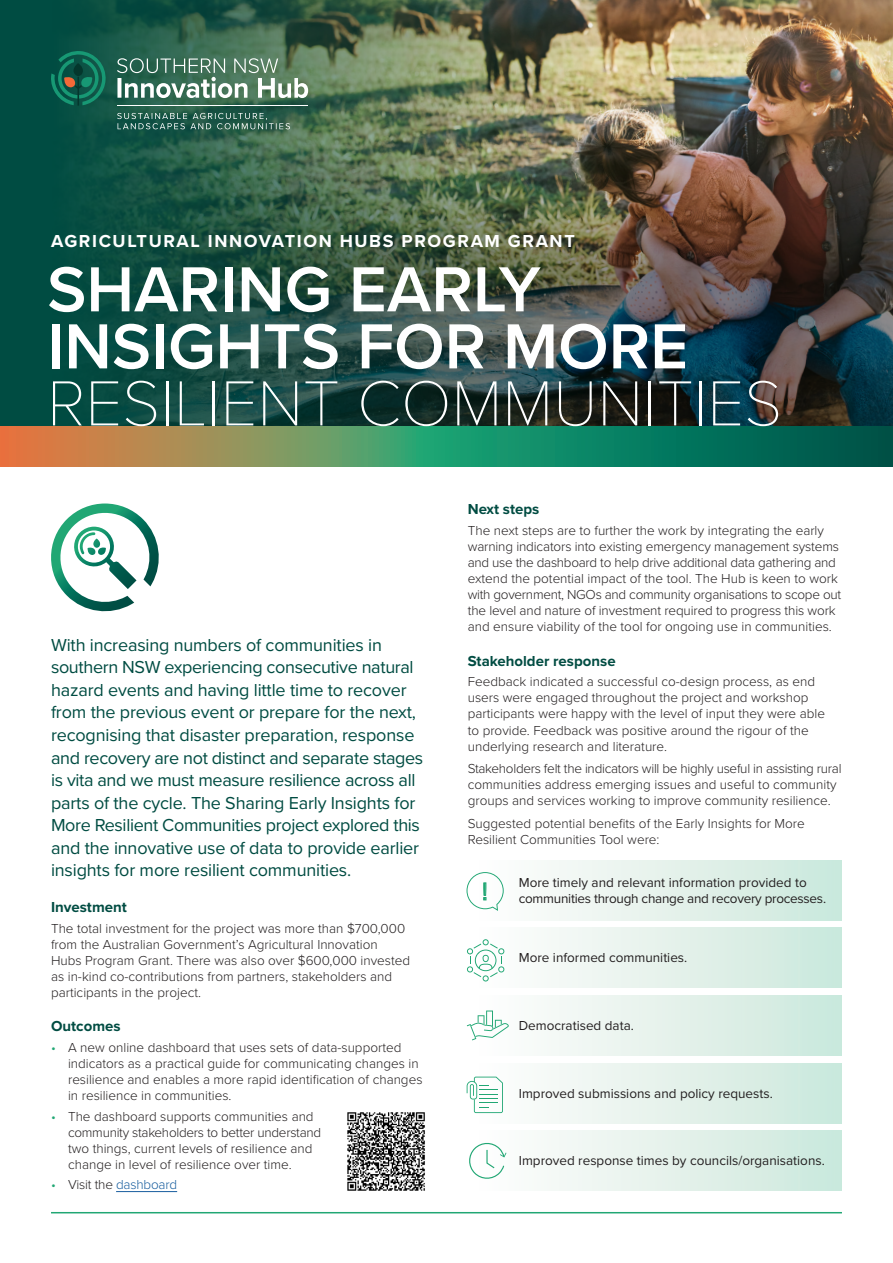
<style>
.page{position:relative;width:893px;height:1263px;background:#fff}
.page>*{position:absolute;margin:0;border:0;box-sizing:border-box;transform-origin:0 0}
.t1{font:600 66px/57px "Proxima Nova";color:#fff}
.t2{font:100 66px "Proxima Nova T";color:#fff}
.t3{font:24.45px "Basis Grotesque";color:#21a774}
.t4{font:18px/22.5px "Proxima Nova";letter-spacing:-.01em;color:#004c42}
.t5{font:700 18px "Proxima Nova";letter-spacing:.09em;color:#fff}
.t6{font:700 15px "Proxima Nova";color:#004c42}
.t7{font:300 13.5px/16px "Proxima Nova";color:#231f20}
.t8{font:13.5px "Proxima Nova";color:#231f20}
.t9{font:13.5px/16px "Proxima Nova";letter-spacing:-.02em;color:#231f20}
.t10{font:300 13.5px "Proxima Nova";letter-spacing:-.015em;color:#175d9e}
.s1{color:#21a774}
.s2{color:#231f20}
</style>
<div class="page">
<img style="left:615px;top:0;width:278px;height:31px">
<img style="left:615px;top:31px;width:278px;height:395px">
<div style="left:468px;top:860px;width:374px;height:60px;background:linear-gradient(to right,#fffefe,#cbe8dc)"></div>
<div style="left:468px;top:928px;width:374px;height:60px;background:linear-gradient(to right,#fffefe,#cbe8dc)"></div>
<div style="left:468px;top:995px;width:374px;height:60px;background:linear-gradient(to right,#fffefe,#cbe8dc)"></div>
<div style="left:468px;top:1063px;width:374px;height:60px;background:linear-gradient(to right,#fffefe,#cce8dc)"></div>
<div style="left:468px;top:1131px;width:374px;height:60px;background:linear-gradient(to right,#fffefe,#cbe8dc)"></div>
<img style="left:0;top:0;width:615px;height:426px">
<svg style="left:0;top:426px;width:893px;height:40px;background:#4c845b"></svg>
<svg style="left:117px;top:113px;width:173px;height:16px;background:#417163"></svg>
<hr style="left:117px;top:105px;width:190px;height:1px;background:#fff">
<svg style="left:50px;top:51px;width:57px;height:55px;background:#136551"></svg>
<svg style="left:117px;top:58px;width:191px;height:40px"></svg>
<hr style="left:51px;top:1212px;width:791px;height:1px;background:#21a774">
<hr style="left:116px;top:1191px;width:61px;height:1px;background:#175d9e">
<svg style="left:468px;top:1140px;width:38px;height:41px"></svg>
<svg style="left:467px;top:1010px;width:42px;height:30px"></svg>
<svg style="left:467px;top:1076px;width:36px;height:37px"></svg>
<svg style="left:467px;top:939px;width:38px;height:42px"></svg>
<svg style="left:466px;top:872px;width:38px;height:39px"></svg>
<svg style="left:51px;top:503px;width:108px;height:109px"></svg>
<img style="left:347px;top:1112px;width:78px;height:78px">
<h3 class="t5" style="left:51px;top:227px;width:525px">AGRICULTURAL INNOVATION HUBS PROGRAM GRANT</h3>
<h1 class="t1" style="left:47px;top:259px;width:642px">SHARING EARLY<br>INSIGHTS FOR MORE</h1>
<h1 class="t2" style="left:47px;top:354px;width:736px">RESILIENT COMMUNITIES</h1>
<p class="t4" style="left:51px;top:633px;width:374px">With increasing numbers of communities in southern NSW experiencing consecutive natural hazard events and having little time to recover from the previous event or prepare for the next, recognising that disaster preparation, response and recovery are not distinct and separate stages is vita and we must measure resilience across all parts of the cycle. The Sharing Early Insights for More Resilient Communities project explored this and the innovative use of data to provide earlier insights for more resilient communities.</p>
<p class="t6" style="left:51px;top:896px;width:77px">Investment</p>
<p class="t7" style="left:51px;top:919px;width:361px">The total investment for the project was more than $700,000 from the Australian Government’s Agricultural Innovation Hubs Program Grant. There was also over $600,000 invested as in-kind co-contributions from partners, stakeholders and participants in the project.</p>
<p class="t6" style="left:51px;top:1015px;width:71px">Outcomes</p>
<p class="t7" style="left:68px;top:1038px;width:356px;text-indent:-17px"><span class="s1">•</span> A new online dashboard that uses sets of data-supported indicators as a practical guide for communicating changes in resilience and enables a more rapid identification of changes in resilience in communities.</p>
<p class="t7" style="left:68px;top:1107px;width:255px;text-indent:-17px"><span class="s1">•</span> The dashboard supports communities and community stakeholders to better understand two things, current levels of resilience and change in level of resilience over time.</p>
<p class="t10" style="left:51px;top:1175px;width:128px"><span class="s1">•</span> <span class="s2">Visit the</span> dashboard</p>
<p class="t6" style="left:468px;top:498px;width:73px">Next steps</p>
<p class="t7" style="left:468px;top:521px;width:375px">The next steps are to further the work by integrating the early warning indicators into existing emergency management systems and use the dashboard to help drive additional data gathering and extend the potential impact of the tool. The Hub is keen to work with government, NGOs and community organisations to scope out the level and nature of investment required to progress this work and ensure viability of the tool for ongoing use in communities.</p>
<p class="t6" style="left:468px;top:650px;width:149px">Stakeholder response</p>
<p class="t7" style="left:468px;top:673px;width:359px">Feedback indicated a successful co-design process, as end users were engaged throughout the project and workshop participants were happy with the level of input they were able to provide. Feedback was positive around the rigour of the underlying research and literature.</p>
<p class="t7" style="left:468px;top:760px;width:375px">Stakeholders felt the indicators will be highly useful in assisting rural communities address emerging issues and useful to community groups and services working to improve community resilience.</p>
<p class="t7" style="left:468px;top:815px;width:339px">Suggested potential benefits of the Early Insights for More<br>Resilient Communities Tool were:</p>
<p class="t9" style="left:519px;top:874px;width:309px">More timely and relevant information provided to communities through change and recovery processes.</p>
<h2 class="t3" style="left:482px;top:877px;width:8px">!</h2>
<p class="t8" style="left:519px;top:947px;width:170px">More informed communities.</p>
<p class="t8" style="left:519px;top:1015px;width:117px">Democratised data.</p>
<p class="t8" style="left:519px;top:1083px;width:256px">Improved submissions and policy requests.</p>
<p class="t8" style="left:519px;top:1150px;width:308px">Improved response times by councils/organisations.</p>
</div>
